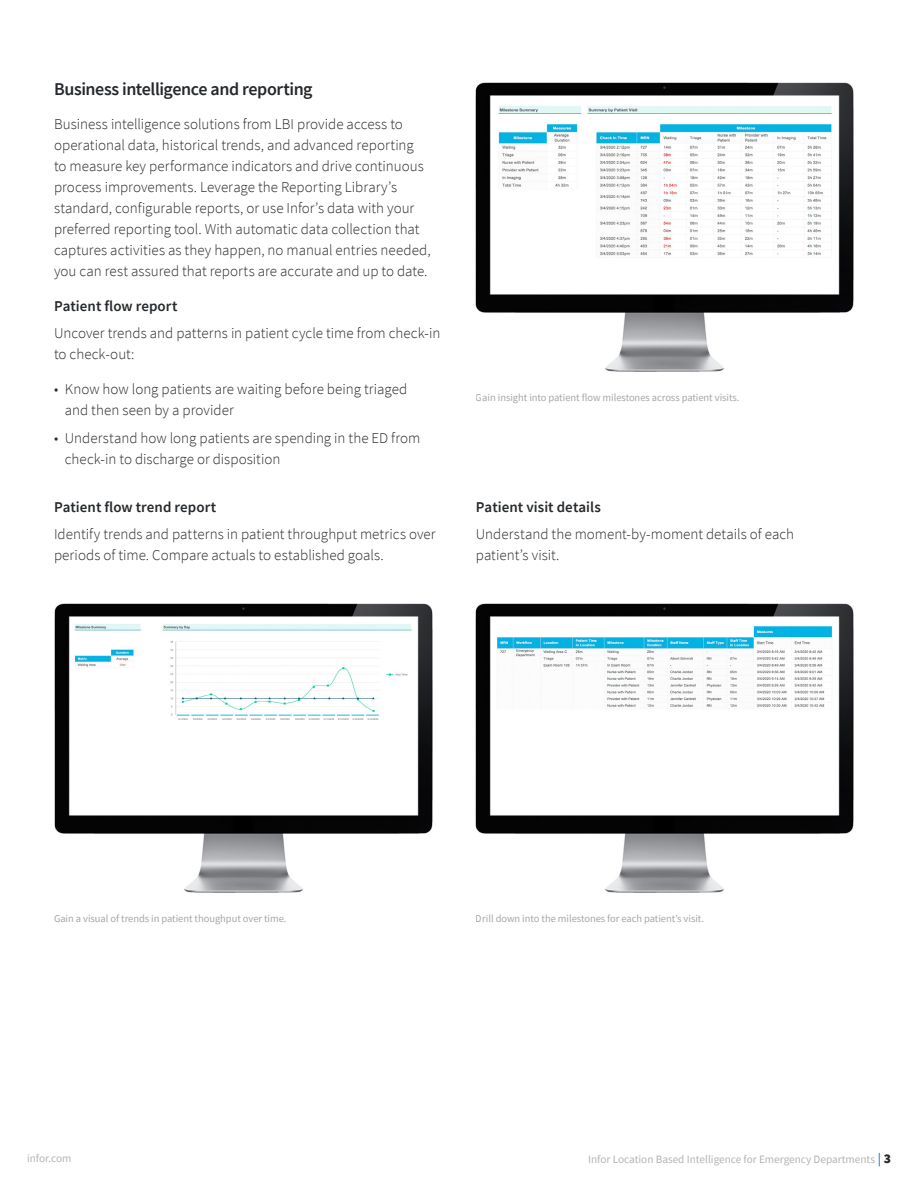
<style>
.page{position:relative;width:918px;height:1188px;background:#fff}
.page>*{position:absolute;margin:0;border:0;box-sizing:border-box;transform-origin:0 0}
.Subhead_1{font:600 18px "Source Sans Pro";letter-spacing:-.025em;color:#26292c}
.Body_Copy{font:300 15px/21px "Source Sans Pro";color:#26292c}
.Last_Paragraph_Body{font:300 15px/21px "Source Sans Pro";color:#26292c}
.Subhead_2{font:600 15px "Source Sans Pro";letter-spacing:.005em;color:#26292c}
.t1{font:11.25px "Source Sans Pro";color:#b3b3b3}
.t2{font:10.5px "Source Sans Pro";letter-spacing:-.005em;color:#a6a6a6}
.s1{font-size:13.5px;color:#005ce6}
.s2{font-weight:900;font-size:13.5px;color:#26292c}
</style>
<div class="page">
<img style="left:475px;top:82px;width:379px;height:290px">
<img style="left:54px;top:603px;width:379px;height:290px">
<img style="left:475px;top:603px;width:379px;height:290px">
<p class="Subhead_1" style="left:54px;top:77px;width:260px">Business intelligence and reporting</p>
<p class="Body_Copy" style="left:54px;top:114px;width:378px">Business intelligence solutions from LBI provide access to operational data, historical trends, and advanced reporting<br>to measure key performance indicators and drive continuous process improvements. Leverage the Reporting Library’s standard, configurable reports, or use Infor’s data with your preferred reporting tool. With automatic data collection that captures activities as they happen, no manual entries needed, you can rest assured that reports are accurate and up to date.</p>
<p class="Subhead_2" style="left:54px;top:296px;width:125px">Patient flow report</p>
<p class="Body_Copy" style="left:54px;top:323px;width:388px">Uncover trends and patterns in patient cycle time from check-in to check-out:</p>
<p class="Body_Copy" style="left:65px;top:378px;width:344px;text-indent:-11px">• Know how long patients are waiting before being triaged and then seen by a provider</p>
<p class="Body_Copy" style="left:65px;top:427px;width:357px;text-indent:-11px">• Understand how long patients are spending in the ED from check-in to discharge or disposition</p>
<p class="Subhead_2" style="left:54px;top:497px;width:164px">Patient flow trend report</p>
<p class="Last_Paragraph_Body" style="left:54px;top:524px;width:383px">Identify trends and patterns in patient throughput metrics over periods of time. Compare actuals to established goals.</p>
<p class="t2" style="left:476px;top:391px;width:265px">Gain insight into patient flow milestones across patient visits.</p>
<p class="Subhead_2" style="left:476px;top:497px;width:127px">Patient visit details</p>
<p class="Last_Paragraph_Body" style="left:476px;top:524px;width:320px">Understand the moment-by-moment details of each patient’s visit.</p>
<p class="t2" style="left:54px;top:912px;width:234px">Gain a visual of trends in patient thoughput over time.</p>
<p class="t2" style="left:476px;top:912px;width:230px">Drill down into the milestones for each patient’s visit.</p>
<p class="t1" style="left:27px;top:1152px;width:46px">infor.com</p>
<p class="t1" style="left:588px;top:1152px;width:304px">Infor Location Based Intelligence for Emergency Departments <span class="s1">|</span> <span class="s2">3</span></p>
</div>
